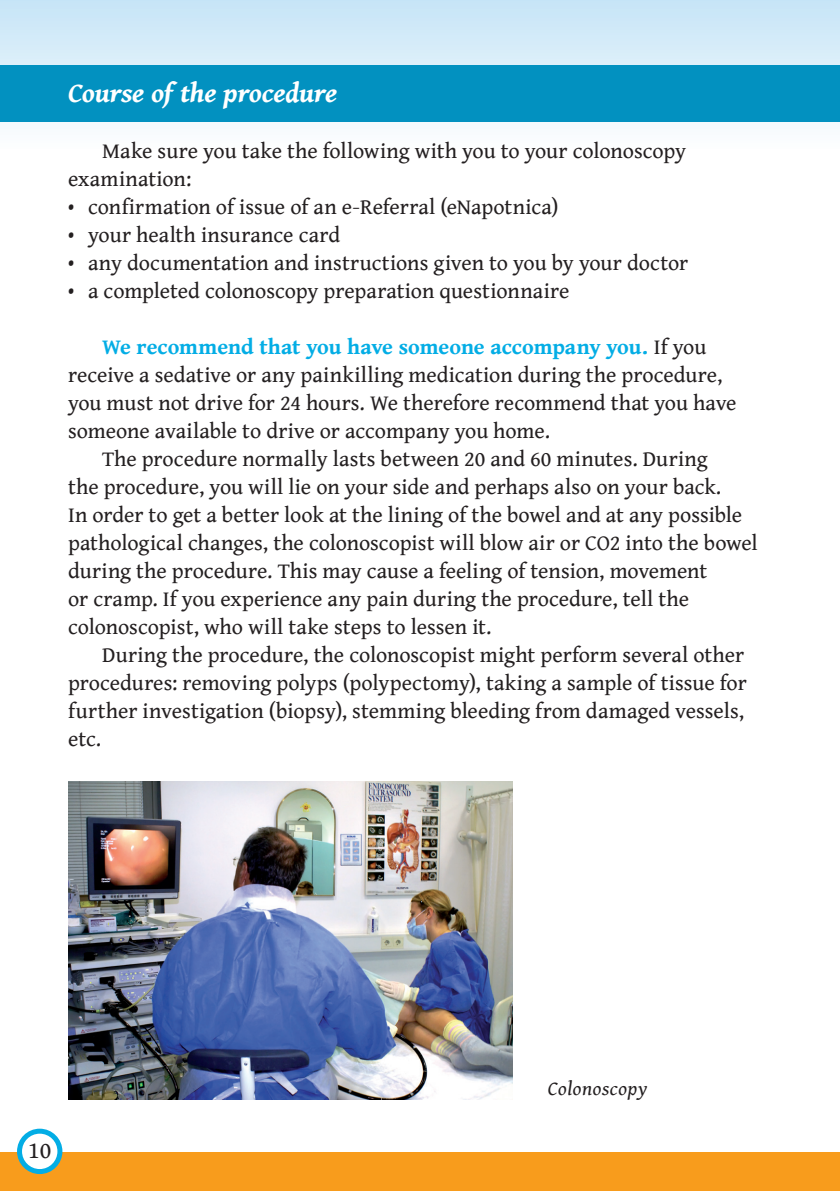
<style>
.page{position:relative;width:840px;height:1191px;background:#fff}
.page>*{position:absolute;margin:0;border:0;box-sizing:border-box;transform-origin:0 0}
.TXT{font:italic 700 28px "Gentium Book Basic";letter-spacing:-.01em;color:#fff}
.t1{font:24px "Gentium Book Basic";color:#231f20}
.TXT-2{font:22px/28px "Gentium Book Basic";color:#231f20}
.TXT_nastevanje__bull{font:22px/28px "Gentium Book Basic";letter-spacing:-.005em;color:#231f20}
.po_sliko{font:italic 20px "Gentium Book Basic";letter-spacing:.03em;color:#231f20}
.s1{font-weight:700;color:#03ade5}
</style>
<div class="page">
<div style="left:0;top:1152px;width:839px;height:39px;background:#f89c1c"></div>
<svg style="left:17px;top:1128px;width:45px;height:46px"></svg>
<div style="left:22px;top:1133px;width:35px;height:36px;background:#fff;border-radius:50%"></div>
<svg style="left:0;top:0;width:839px;height:126px;background:#d3eaf8"></svg>
<div style="left:0;top:65px;width:839px;height:57px;background:#0291c0"></div>
<img style="left:68px;top:781px;width:444px;height:318px">
<p class="TXT" style="left:68px;top:71px;width:271px">Course of the procedure</p>
<p class="TXT_nastevanje__bull" style="left:68px;top:136px;width:619px;text-indent:34px">Make sure you take the following with you to your colonoscopy examination:</p>
<p class="TXT-2" style="left:68px;top:192px;width:491px">• confirmation of issue of an e-Referral (eNapotnica)</p>
<p class="TXT-2" style="left:68px;top:220px;width:273px">• your health insurance card</p>
<p class="TXT-2" style="left:68px;top:248px;width:621px">• any documentation and instructions given to you by your doctor</p>
<p class="TXT-2" style="left:68px;top:276px;width:502px">• a completed colonoscopy preparation questionnaire</p>
<p class="TXT-2" style="left:68px;top:332px;width:669px;text-indent:34px"><span class="s1">We recommend that you have someone accompany you.</span> If you receive a sedative or any painkilling medication during the procedure, you must not drive for 24 hours. We therefore recommend that you have someone available to drive or accompany you home.</p>
<p class="TXT-2" style="left:68px;top:444px;width:690px;text-indent:34px">The procedure normally lasts between 20 and 60 minutes. During<br>the procedure, you will lie on your side and perhaps also on your back.<br>In order to get a better look at the lining of the bowel and at any possible pathological changes, the colonoscopist will blow air or CO2 into the bowel during the procedure. This may cause a feeling of tension, movement<br>or cramp. If you experience any pain during the procedure, tell the colonoscopist, who will take steps to lessen it.</p>
<p class="TXT-2" style="left:68px;top:640px;width:679px;text-indent:34px">During the procedure, the colonoscopist might perform several other procedures: removing polyps (polypectomy), taking a sample of tissue for further investigation (biopsy), stemming bleeding from damaged vessels, etc.</p>
<p class="t1" style="left:28px;top:1132px;width:25px">10</p>
<p class="po_sliko" style="left:547px;top:1074px;width:101px">Colonoscopy</p>
</div>
